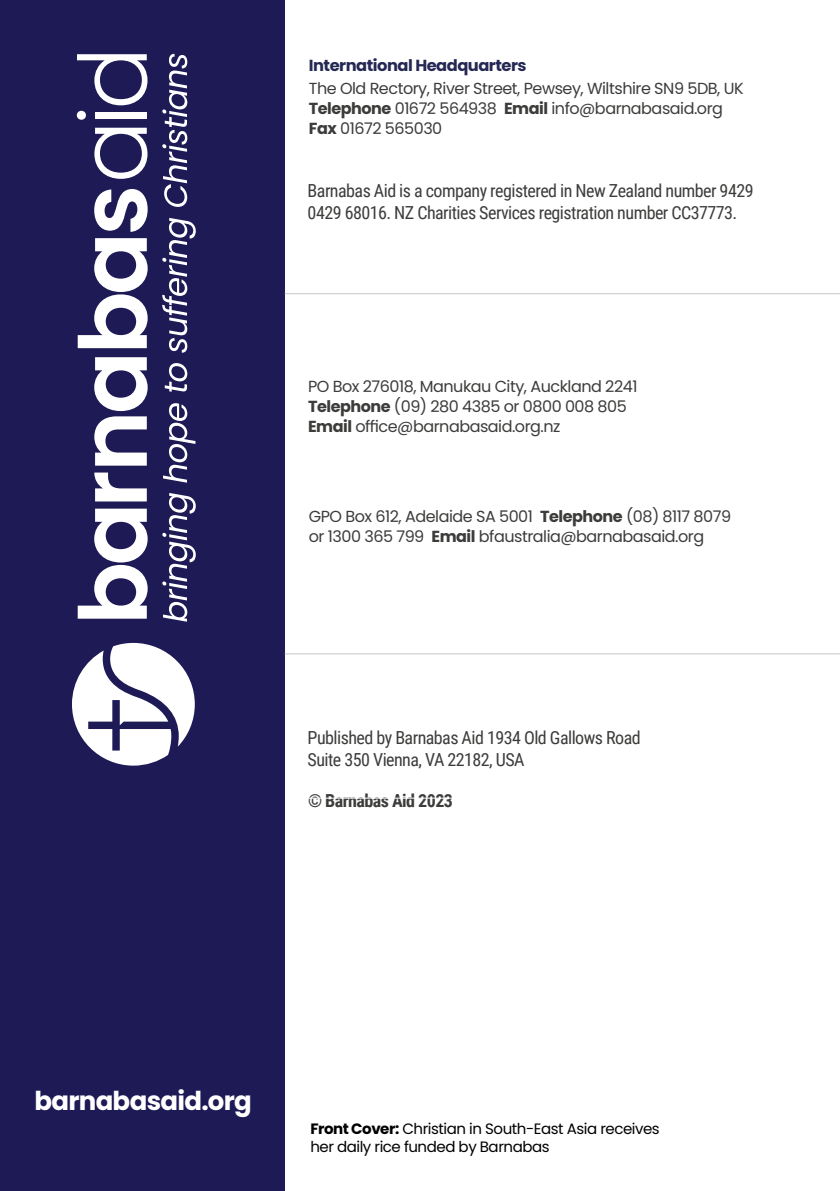
<style>
.page{position:relative;width:840px;height:1191px;background:#fff}
.page>*{position:absolute;margin:0;border:0;box-sizing:border-box;transform-origin:0 0}
.t1{font:700 26px "Poppins";letter-spacing:-.025em;color:#fff}
.t2{font:18px/22px "Roboto Condensed";letter-spacing:-.03em;color:#3c3c3b}
.t3{font:700 18px "Roboto Condensed";letter-spacing:-.03em;color:#3c3c3b}
.t4{font:16px/20px "Poppins";letter-spacing:-.03em;color:#3c3c3b}
.t5{font:700 16px "Poppins";letter-spacing:-.03em;color:#242853}
.t6{font:15px/18px "Poppins";letter-spacing:-.03em;color:#000}
.s1{font-weight:700}
</style>
<div class="page">
<div style="left:0;top:0;width:284px;height:1191px;background:#1d1a55"></div>
<svg style="left:78px;top:508px;width:69px;height:110px"></svg>
<svg style="left:94px;top:472px;width:53px;height:29px"></svg>
<svg style="left:94px;top:357px;width:53px;height:108px"></svg>
<svg style="left:78px;top:238px;width:69px;height:110px"></svg>
<svg style="left:94px;top:189px;width:53px;height:43px"></svg>
<svg style="left:94px;top:128px;width:53px;height:51px"></svg>
<div style="left:77px;top:111px;width:9px;height:9px;background:#fff;border-radius:50%"></div>
<div style="left:95px;top:112px;width:52px;height:6px;background:#fff"></div>
<svg style="left:77px;top:54px;width:70px;height:51px"></svg>
<svg style="left:72px;top:643px;width:123px;height:122px"></svg>
<svg style="left:162px;top:493px;width:34px;height:128px"></svg>
<svg style="left:163px;top:403px;width:32px;height:80px"></svg>
<svg style="left:165px;top:363px;width:22px;height:29px"></svg>
<svg style="left:162px;top:218px;width:34px;height:135px"></svg>
<svg style="left:162px;top:54px;width:25px;height:153px"></svg>
<hr style="left:285px;top:653px;width:554px;height:1px;background:#c6c6c6">
<hr style="left:285px;top:293px;width:554px;height:1px;background:#c6c6c6">
<p class="t5" style="left:308px;top:56px;width:219px">International Headquarters</p>
<p class="t4" style="left:308px;top:78px;width:436px">The Old Rectory, River Street, Pewsey, Wiltshire SN9 5DB, UK<br><span class="s1">Telephone</span> 01672 564938 <span class="s1">Email</span> info@barnabasaid.org<br><span class="s1">Fax</span> 01672 565030</p>
<p class="t2" style="left:307px;top:179px;width:447px">Barnabas Aid is a company registered in New Zealand number 9429<br>0429 68016. NZ Charities Services registration number CC37773.</p>
<p class="t4" style="left:308px;top:377px;width:331px">PO Box 276018, Manukau City, Auckland 2241<br><span class="s1">Telephone</span> (09) 280 4385 or 0800 008 805<br><span class="s1">Email</span> office@barnabasaid.org.nz</p>
<p class="t4" style="left:308px;top:506px;width:423px">GPO Box 612, Adelaide SA 5001 <span class="s1">Telephone</span> (08) 8117 8079 or 1300 365 799 <span class="s1">Email</span> bfaustralia@barnabasaid.org</p>
<p class="t2" style="left:307px;top:725px;width:334px">Published by Barnabas Aid 1934 Old Gallows Road<br>Suite 350 Vienna, VA 22182, USA</p>
<p class="t3" style="left:308px;top:788px;width:146px">© Barnabas Aid 2023</p>
<h1 class="t1" style="left:34px;top:1086px;width:219px">barnabasaid.org</h1>
<p class="t6" style="left:310px;top:1120px;width:351px"><span class="s1">Front Cover:</span> Christian in South-East Asia receives her daily rice funded by Barnabas</p>
</div>
